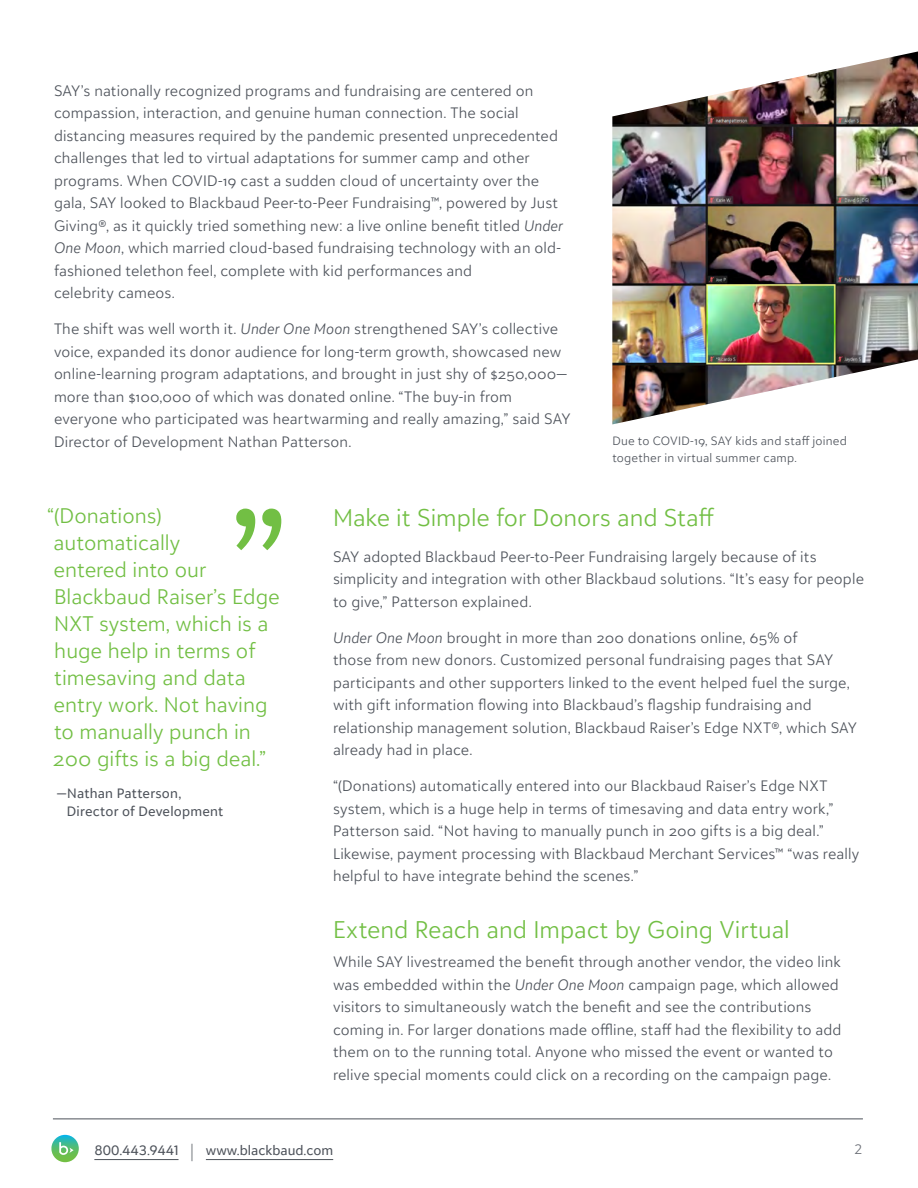
<style>
.page{position:relative;width:918px;height:1188px;background:#fff}
.page>*{position:absolute;margin:0;border:0;box-sizing:border-box;transform-origin:0 0}
.Body_Header{font:300 24px "Blackbaud Sans";color:#72bf44}
.Body_Text{font:300 24px "Blackbaud Sans";color:#72bf44}
.Pull_Quote{font:300 21px/27px "Blackbaud Sans";color:#72bf44}
.Body_Text-2{font:300 15px/22.5px "Blackbaud Sans";letter-spacing:.01em;color:#4d525a}
.Pull_Quote_Attributi{font:13.5px/18px "Blackbaud Sans";letter-spacing:.01em;color:#4d525a}
.t1{font:300 13.5px "Blackbaud Sans";color:#686c74}
.Body_Text-3{font:300 12px/16.5px "Blackbaud Sans";letter-spacing:.02em;color:#4d525a}
.s1{font-style:italic}
.s2{font-weight:300;font-size:20.25px;color:#71757b}
</style>
<div class="page">
<hr style="left:53px;top:1119px;width:810px;height:1px;background:#4d525a">
<svg style="left:51px;top:1135px;width:28px;height:27px"></svg>
<svg style="left:59px;top:1142px;width:15px;height:13px"></svg>
<hr style="left:94px;top:1159px;width:85px;height:1px;background:#4d525a">
<hr style="left:206px;top:1159px;width:127px;height:1px;background:#4d525a">
<img style="left:612px;top:51px;width:306px;height:373px">
<svg style="left:236px;top:509px;width:45px;height:41px"></svg>
<p class="Body_Text-2" style="left:54px;top:79px;width:510px">SAY’s nationally recognized programs and fundraising are centered on compassion, interaction, and genuine human connection. The social distancing measures required by the pandemic presented unprecedented challenges that led to virtual adaptations for summer camp and other programs. When COVID-19 cast a sudden cloud of uncertainty over the gala, SAY looked to Blackbaud Peer-to-Peer Fundraising™, powered by Just Giving®, as it quickly tried something new: a live online benefit titled <span class="s1">Under One Moon</span>, which married cloud-based fundraising technology with an old&shy;fashioned telethon feel, complete with kid performances and<br>celebrity cameos.</p>
<p class="Body_Text-2" style="left:54px;top:318px;width:518px">The shift was well worth it. <span class="s1">Under One Moon</span> strengthened SAY’s collective voice, expanded its donor audience for long-term growth, showcased new online-learning program adaptations, and brought in just shy of $250,000— more than $100,000 of which was donated online. “The buy-in from everyone who participated was heartwarming and really amazing,” said SAY Director of Development Nathan Patterson.</p>
<p class="Body_Text-3" style="left:612px;top:433px;width:236px">Due to COVID-19, SAY kids and staff joined together in virtual summer camp.</p>
<p class="Pull_Quote" style="left:47px;top:502px;width:234px">“(Donations) automatically<br>entered into our<br>Blackbaud Raiser’s Edge<br>NXT system, which is a huge help in terms of timesaving and data entry work. Not having to manually punch in<br>200 gifts is a big deal.”</p>
<p class="Pull_Quote_Attributi" style="left:67px;top:784px;width:158px;text-indent:-10px">—Nathan Patterson,<br>Director of Development</p>
<p class="Body_Text" style="left:333px;top:502px;width:383px">Make it Simple for Donors and Staff</p>
<p class="Body_Text-2" style="left:333px;top:545px;width:532px">SAY adopted Blackbaud Peer-to-Peer Fundraising largely because of its simplicity and integration with other Blackbaud solutions. “It’s easy for people to give,” Patterson explained.</p>
<p class="Body_Text-2" style="left:333px;top:626px;width:526px"><span class="s1">Under One Moon</span> brought in more than 200 donations online, 65% of<br>those from new donors. Customized personal fundraising pages that SAY participants and other supporters linked to the event helped fuel the surge, with gift information flowing into Blackbaud’s flagship fundraising and relationship management solution, Blackbaud Raiser’s Edge NXT®, which SAY already had in place.</p>
<p class="Body_Text-2" style="left:333px;top:774px;width:528px">“(Donations) automatically entered into our Blackbaud Raiser’s Edge NXT system, which is a huge help in terms of timesaving and data entry work,” Patterson said. “Not having to manually punch in 200 gifts is a big deal.” Likewise, payment processing with Blackbaud Merchant Services™ “was really helpful to have integrate behind the scenes.”</p>
<p class="Body_Header" style="left:333px;top:915px;width:458px">Extend Reach and Impact by Going Virtual</p>
<p class="Body_Text-2" style="left:333px;top:951px;width:510px">While SAY livestreamed the benefit through another vendor, the video link was embedded within the <span class="s1">Under One Moon</span> campaign page, which allowed visitors to simultaneously watch the benefit and see the contributions coming in. For larger donations made offline, staff had the flexibility to add them on to the running total. Anyone who missed the event or wanted to relive special moments could click on a recording on the campaign page.</p>
<p class="Pull_Quote_Attributi" style="left:189px;top:1141px;width:145px"><span class="s2">|</span> www.blackbaud.com</p>
<p class="Pull_Quote_Attributi" style="left:94px;top:1141px;width:86px">800.443.9441</p>
<p class="t1" style="left:854px;top:1141px;width:10px">2</p>
</div>
